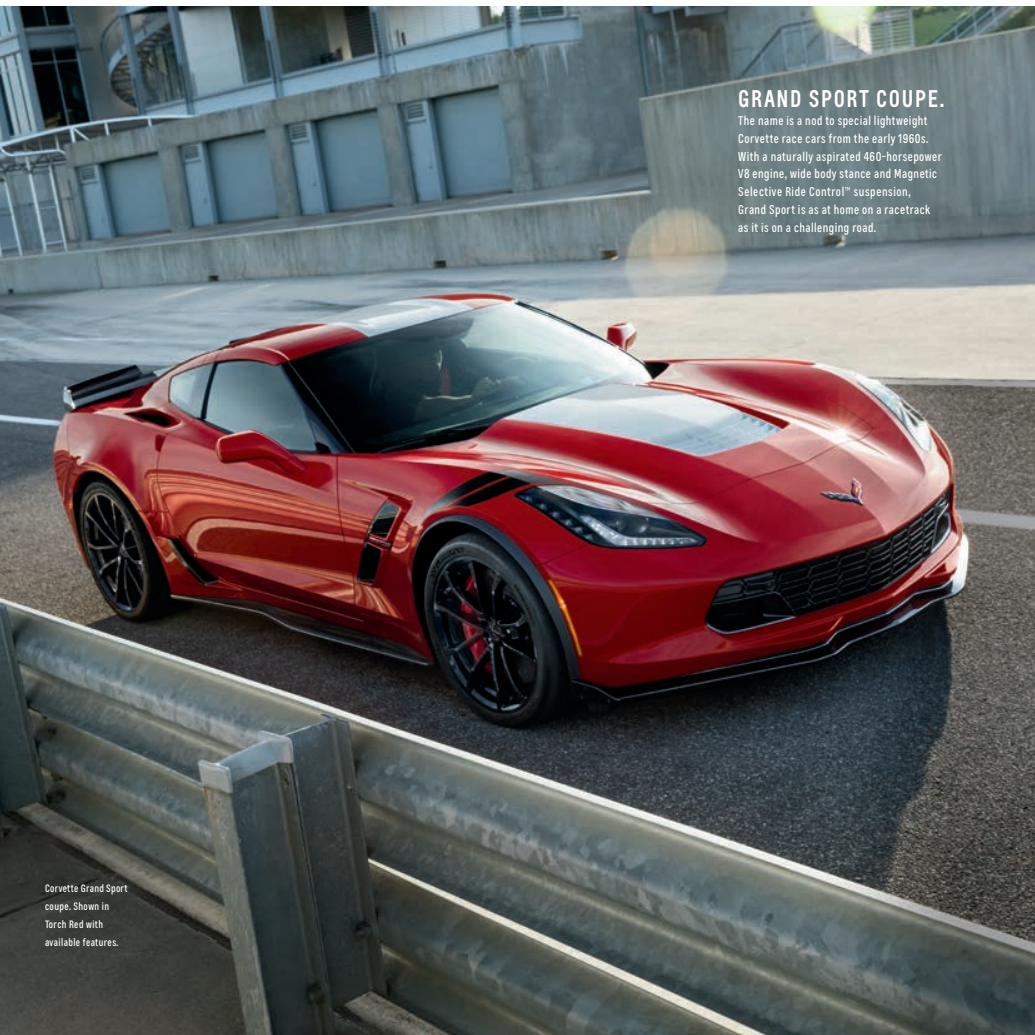
<style>
.page{position:relative;width:1035px;height:1035px;background:#fff}
.page>*{position:absolute;margin:0;border:0;box-sizing:border-box;transform-origin:0 0}
._19_Intro_Blocks{font:600 condensed 22.5px "Louis Global 2";letter-spacing:.075em;color:#fff}
._19_Intro_Blocks-2{font:condensed 11.88px/17.9px "Louis Global 2";letter-spacing:.04em;color:#fff}
._19_Cutline_FL{font:condensed 10px/17.9px "Louis Global 2";letter-spacing:.04em;color:#fff}
</style>
<div class="page">
<img style="left:0;top:7px;width:1035px;height:1028px">
<p class="_19_Cutline_FL" style="left:45px;top:879px;width:84px">Corvette Grand Sport coupe. Shown in<br>Torch Red with available features.</p>
<p class="_19_Intro_Blocks" style="left:738px;top:83px;width:208px">GRAND SPORT COUPE.</p>
<p class="_19_Intro_Blocks-2" style="left:738px;top:111px;width:205px">The name is a nod to special lightweight Corvette race cars from the early 1960s.<br>With a naturally aspirated 460-horsepower V8 engine, wide body stance and Magnetic Selective Ride Control™ suspension,<br>Grand Sport is as at home on a racetrack as it is on a challenging road.</p>
</div>
